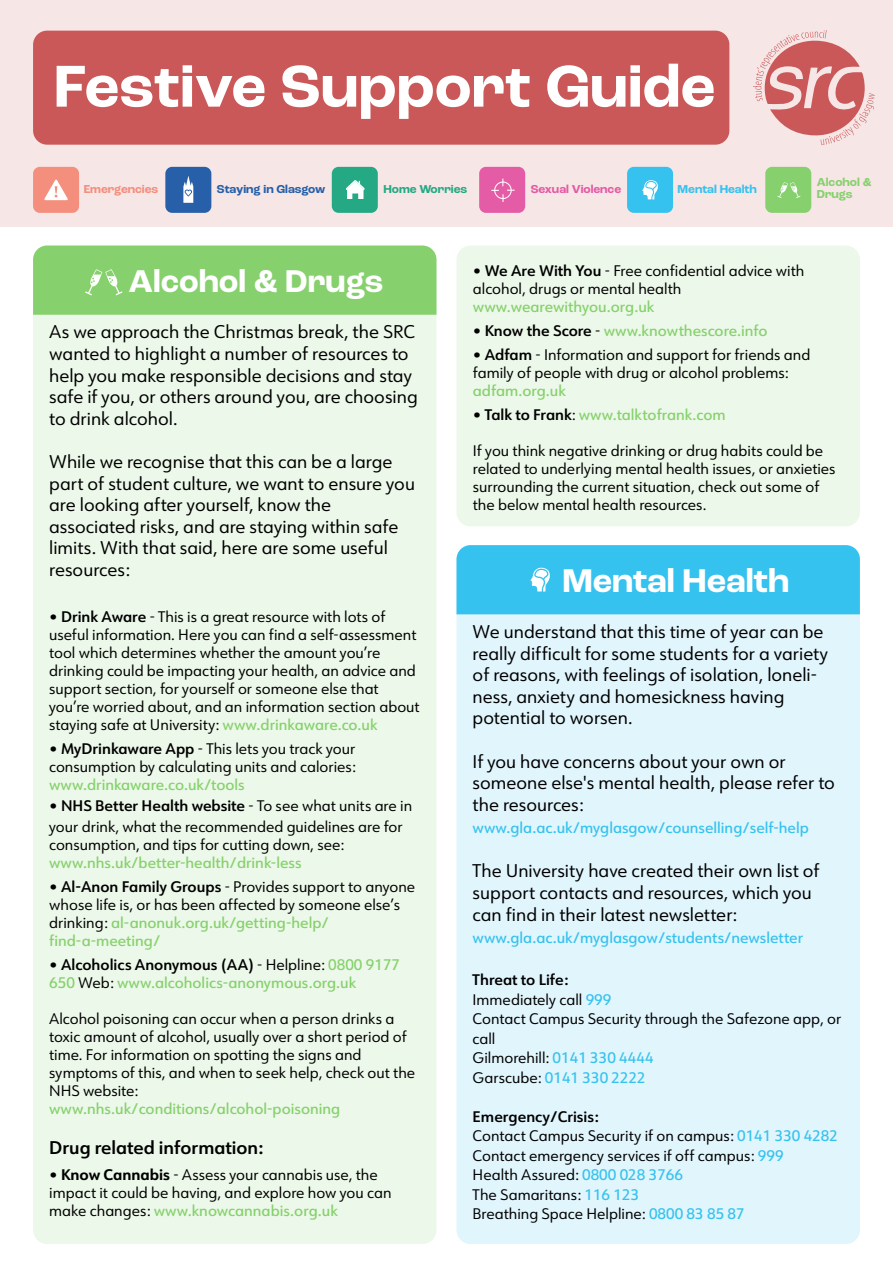
<style>
.page{position:relative;width:893px;height:1263px;background:#fff}
.page>*{position:absolute;margin:0;border:0;box-sizing:border-box;transform-origin:0 0}
.t1{font:700 61.95px "Roc Grotesk";color:#fff}
.t2{font:700 34.5px "Roc Grotesk";color:#fff}
.t3{font:700 33px "Roc Grotesk";color:#fff}
.t4{font:18px/21.6px "URW Form";color:#000}
.t5{font:600 18px "URW Form";color:#000}
.t6{font:15px/18px "URW Form";color:#000}
.t7{font:500 15px/18px "URW Form";color:#86d16d}
.t8{font:500 15px "URW Form";color:#36c2ef}
.t9{font:700 12px "Roc Grotesk";color:#2760a9}
.t10{font:700 12px "Roc Grotesk";color:#e45ba6}
.t11{font:700 12px/12px "Roc Grotesk";color:#86d16d}
.t12{font:700 12px "Roc Grotesk";color:#36c2ef}
.t13{font:700 12px "Roc Grotesk";color:#f48e7d}
.t14{font:700 12px "Roc Grotesk";color:#25a984}
.s1{font-weight:600}
.s2{font-weight:500;color:#86d16d}
.s3{font-weight:400;color:#000}
.s4{font-weight:600;color:#000}
.s5{font-weight:700}
.s6{font-weight:500;color:#36c2ef}
</style>
<div class="page">
<div style="left:0;top:0;width:893px;height:227px;background:#f7e6e6"></div>
<div style="left:33px;top:31px;width:696px;height:114px;background:#cb5859;border-radius:14px"></div>
<svg style="left:753px;top:30px;width:122px;height:115px"></svg>
<div style="left:33px;top:167px;width:46px;height:46px;background:#f48e7d;border-radius:7px"></div>
<div style="left:627px;top:167px;width:46px;height:46px;background:#36c2ef;border-radius:7px"></div>
<div style="left:765px;top:167px;width:46px;height:46px;background:#86d16d;border-radius:7px"></div>
<svg style="left:44px;top:179px;width:24px;height:21px"></svg>
<svg style="left:642px;top:180px;width:16px;height:19px"></svg>
<svg style="left:777px;top:182px;width:23px;height:16px"></svg>
<div style="left:456px;top:545px;width:404px;height:699px;background:#e1f5fc;border-radius:14px"></div>
<div style="left:165px;top:167px;width:46px;height:46px;background:#2760a9;border-radius:7px"></div>
<svg style="left:183px;top:176px;width:10px;height:27px"></svg>
<div style="left:332px;top:167px;width:46px;height:46px;background:#25a984;border-radius:7px"></div>
<svg style="left:346px;top:180px;width:19px;height:19px"></svg>
<div style="left:33px;top:246px;width:403px;height:998px;background:#ecf8e9;border-radius:14px"></div>
<div style="left:479px;top:167px;width:46px;height:46px;background:#e45ba6;border-radius:7px"></div>
<svg style="left:491px;top:179px;width:24px;height:23px"></svg>
<div style="left:33px;top:246px;width:403px;height:69px;background:#86d16d"></div>
<div style="left:456px;top:246px;width:404px;height:280px;background:#ecf8e9;border-radius:14px"></div>
<div style="left:456px;top:545px;width:404px;height:69px;background:#36c2ef"></div>
<h1 class="t1" style="left:54px;top:48px;width:663px">Festive Support Guide</h1>
<p class="t13" style="left:84px;top:182px;width:76px">Emergencies</p>
<p class="t12" style="left:678px;top:182px;width:81px">Mental Health</p>
<p class="t11" style="left:817px;top:176px;width:56px">Alcohol &amp;<br>Drugs</p>
<p class="t9" style="left:217px;top:182px;width:110px">Staying in Glasgow</p>
<p class="t14" style="left:383px;top:182px;width:85px">Home Worries</p>
<p class="t10" style="left:531px;top:182px;width:92px">Sexual Violence</p>
<h3 class="t3" style="left:128px;top:260px;width:256px">Alcohol &amp; Drugs</h3>
<p class="t4" style="left:49px;top:321px;width:370px">As we approach the Christmas break, the SRC wanted to highlight a number of resources to help you make responsible decisions and stay safe if you, or others around you, are choosing to drink alcohol.</p>
<p class="t4" style="left:49px;top:450px;width:367px">While we recognise that this can be a large part of student culture, we want to ensure you are looking after yourself, know the associated risks, and are staying within safe limits. With that said, here are some useful resources:</p>
<p class="t6" style="left:49px;top:607px;width:372px">• <span class="s1">Drink Aware</span> - This is a great resource with lots of useful information. Here you can find a self-assessment tool which determines whether the amount you’re drinking could be impacting your health, an advice and support section, for yourself or someone else that you’re worried about, and an information section about staying safe at University: <span class="s2">www.drinkaware.co.uk</span></p>
<p class="t6" style="left:49px;top:739px;width:308px">• <span class="s1">MyDrinkaware App</span> - This lets you track your consumption by calculating units and calories:</p>
<p class="t7" style="left:49px;top:775px;width:197px">www.drinkaware.co.uk/tools</p>
<p class="t6" style="left:49px;top:794px;width:364px;line-height:21px">• <span class="s1">NHS Better Health website</span> - To see what units are in your drink, what the recommended guidelines are for</p>
<p class="t6" style="left:49px;top:835px;width:297px">consumption, and tips for cutting down, see:</p>
<p class="t7" style="left:49px;top:853px;width:254px">www.nhs.uk/better-health/drink-less</p>
<p class="t6" style="left:49px;top:877px;width:368px">• <span class="s1">Al-Anon Family Groups</span> - Provides support to anyone whose life is, or has been affected by someone else’s drinking: <span class="s2">al-anonuk.org.uk/getting-help/ find-a-meeting/</span></p>
<p class="t7" style="left:49px;top:955px;width:352px"><span class="s3">•</span> <span class="s4">Alcoholics Anonymous (AA)</span> <span class="s3">- Helpline:</span> 0800 9177<br>650 <span class="s3">Web:</span> www.alcoholics-anonymous.org.uk</p>
<p class="t6" style="left:49px;top:1009px;width:368px">Alcohol poisoning can occur when a person drinks a toxic amount of alcohol, usually over a short period of time. For information on spotting the signs and symptoms of this, and when to seek help, check out the NHS website:</p>
<p class="t7" style="left:49px;top:1099px;width:293px">www.nhs.uk/conditions/alcohol-poisoning</p>
<p class="t5" style="left:49px;top:1135px;width:216px">Drug related information:</p>
<p class="t6" style="left:49px;top:1165px;width:344px">• <span class="s5">Know Cannabis</span> - Assess your cannabis use, the impact it could be having, and explore how you can make changes: <span class="s2">www.knowcannabis.org.uk</span></p>
<p class="t6" style="left:473px;top:261px;width:333px">• <span class="s1">We Are With You</span> - Free confidential advice with alcohol, drugs or mental health</p>
<p class="t7" style="left:473px;top:297px;width:183px">www.wearewithyou.org.uk</p>
<p class="t7" style="left:473px;top:321px;width:296px"><span class="s3">•</span> <span class="s4">Know the Score</span> <span class="s3">-</span> www.knowthescore.info</p>
<p class="t6" style="left:473px;top:345px;width:339px">• <span class="s1">Adfam</span> - Information and support for friends and family of people with drug or alcohol problems:</p>
<p class="t7" style="left:473px;top:381px;width:95px">adfam.org.uk</p>
<p class="t7" style="left:473px;top:405px;width:254px"><span class="s3">•</span> <span class="s4">Talk to Frank</span><span class="s3">:</span> www.talktofrank.com</p>
<p class="t6" style="left:473px;top:441px;width:364px">If you think negative drinking or drug habits could be related to underlying mental health issues, or anxieties surrounding the current situation, check out some of the below mental health resources.</p>
<h2 class="t2" style="left:562px;top:559px;width:228px">Mental Health</h2>
<p class="t4" style="left:473px;top:620px;width:357px">We understand that this time of year can be really difficult for some students for a variety of reasons, with feelings of isolation, loneli&shy;ness, anxiety and homesickness having potential to worsen.</p>
<p class="t4" style="left:473px;top:750px;width:364px">If you have concerns about your own or someone else's mental health, please refer to the resources:</p>
<p class="t8" style="left:473px;top:818px;width:338px">www.gla.ac.uk/myglasgow/counselling/self-help</p>
<p class="t4" style="left:473px;top:860px;width:348px">The University have created their own list of support contacts and resources, which you can find in their latest newsletter:</p>
<p class="t8" style="left:473px;top:927px;width:332px">www.gla.ac.uk/myglasgow/students/newsletter</p>
<p class="t6" style="left:473px;top:969px;width:370px;line-height:19.5px"><span class="s1">Threat to Life:<br></span>Immediately call <span class="s6">999<br></span>Contact Campus Security through the Safezone app, or call<br>Gilmorehill: <span class="s6">0141 330 4444<br></span>Garscube: <span class="s6">0141 330 2222</span></p>
<p class="t6" style="left:473px;top:1106px;width:367px;line-height:19.5px"><span class="s1">Emergency/Crisis:<br></span>Contact Campus Security if on campus: <span class="s6">0141 330 4282<br></span>Contact emergency services if off campus: <span class="s6">999<br></span>Health Assured: <span class="s6">0800 028 3766<br></span>The Samaritans: <span class="s6">116 123<br></span>Breathing Space Helpline: <span class="s6">0800 83 85 87</span></p>
</div>
